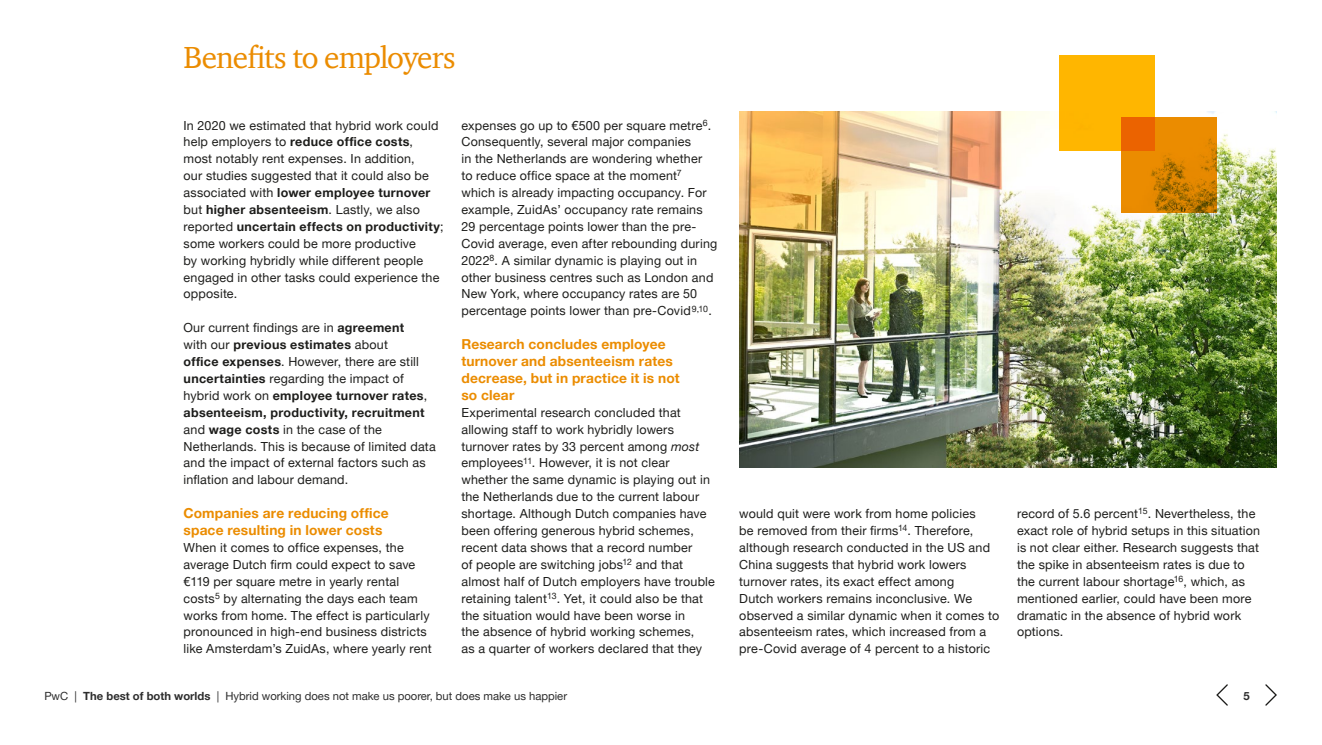
<style>
.page{position:relative;width:1322px;height:745px;background:#fff}
.page>*{position:absolute;margin:0;border:0;box-sizing:border-box;transform-origin:0 0}
.t1{font:31.25px "ITC Charter Com";letter-spacing:-.03em;color:#eb8c00}
.t2{font:700 13.75px/16.9px "Helvetica Neue LT Pro";letter-spacing:.01em;color:#eb8c00}
.t3{font:12.5px/16.9px "Helvetica Neue LT Pro";letter-spacing:.015em;color:#1d1d1b}
.t4{font:11.25px "Helvetica Neue LT Pro";color:#2d2d2d}
.t5{font:700 11.25px "Helvetica Neue LT Pro";color:#2d2d2d}
.s1{font-weight:700}
.s2{font-style:italic}
</style>
<div class="page">
<svg style="left:1216px;top:684px;width:12px;height:21px"></svg>
<svg style="left:1265px;top:684px;width:12px;height:21px"></svg>
<img style="left:739px;top:111px;width:538px;height:356px">
<div style="left:1059px;top:55px;width:96px;height:95px;background:#ffb600"></div>
<svg style="left:1121px;top:117px;width:96px;height:95px;background:#dd8000"></svg>
<p class="t1" style="left:184px;top:38px;width:274px">Benefits to employers</p>
<p class="t3" style="left:184px;top:116px;width:262px">In 2020 we estimated that hybrid work could help employers to <span class="s1">reduce office costs</span>, most notably rent expenses. In addition,<br>our studies suggested that it could also be associated with <span class="s1">lower employee turnover </span>but <span class="s1">higher absenteeism</span>. Lastly, we also reported <span class="s1">uncertain effects on productivity</span>; some workers could be more productive<br>by working hybridly while different people engaged in other tasks could experience the opposite.</p>
<p class="t3" style="left:184px;top:319px;width:254px">Our current findings are in <span class="s1">agreement<br></span>with our <span class="s1">previous estimates</span> about<br><span class="s1">office expenses</span>. However, there are still <span class="s1">uncertainties</span> regarding the impact of hybrid work on <span class="s1">employee turnover rates</span>, <span class="s1">absenteeism, productivity, recruitment </span>and <span class="s1">wage costs</span> in the case of the Netherlands. This is because of limited data and the impact of external factors such as inflation and labour demand.</p>
<p class="t2" style="left:184px;top:504px;width:207px">Companies are reducing office space resulting in lower costs</p>
<p class="t3" style="left:184px;top:538px;width:250px">When it comes to office expenses, the average Dutch firm could expect to save €119 per square metre in yearly rental costs<sup>5</sup> by alternating the days each team works from home. The effect is particularly pronounced in high-end business districts like Amsterdam’s ZuidAs, where yearly rent</p>
<p class="t3" style="left:461px;top:116px;width:257px">expenses go up to €500 per square metre<sup>6</sup>.<br>Consequently, several major companies<br>in the Netherlands are wondering whether<br>to reduce office space at the moment<sup>7 </sup>which is already impacting occupancy. For example, ZuidAs’ occupancy rate remains 29 percentage points lower than the pre-Covid average, even after rebounding during 2022<sup>8</sup>. A similar dynamic is playing out in other business centres such as London and New York, where occupancy rates are 50 percentage points lower than pre-Covid<sup>9,10</sup>.</p>
<p class="t2" style="left:461px;top:335px;width:220px">Research concludes employee turnover and absenteeism rates decrease, but in practice it is not so clear</p>
<p class="t3" style="left:461px;top:403px;width:255px">Experimental research concluded that allowing staff to work hybridly lowers turnover rates by 33 percent among <span class="s2">most </span>employees<sup>11</sup>. However, it is not clear whether the same dynamic is playing out in the Netherlands due to the current labour shortage. Although Dutch companies have been offering generous hybrid schemes, recent data shows that a record number<br>of people are switching jobs<sup>12</sup> and that almost half of Dutch employers have trouble retaining talent<sup>13</sup>. Yet, it could also be that the situation would have been worse in<br>the absence of hybrid working schemes,<br>as a quarter of workers declared that they</p>
<p class="t3" style="left:739px;top:504px;width:261px">would quit were work from home policies<br>be removed from their firms<sup>14</sup>. Therefore, although research conducted in the US and China suggests that hybrid work lowers turnover rates, its exact effect among<br>Dutch workers remains inconclusive. We observed a similar dynamic when it comes to absenteeism rates, which increased from a pre-Covid average of 4 percent to a historic</p>
<p class="t3" style="left:1017px;top:504px;width:245px">record of 5.6 percent<sup>15</sup>. Nevertheless, the exact role of hybrid setups in this situation is not clear either. Research suggests that the spike in absenteeism rates is due to the current labour shortage<sup>16</sup>, which, as mentioned earlier, could have been more dramatic in the absence of hybrid work options.</p>
<p class="t4" style="left:44px;top:688px;width:524px">PwC | <span class="s1">The best of both worlds</span> | Hybrid working does not make us poorer, but does make us happier</p>
<p class="t5" style="left:1243px;top:688px;width:8px">5</p>
</div>
